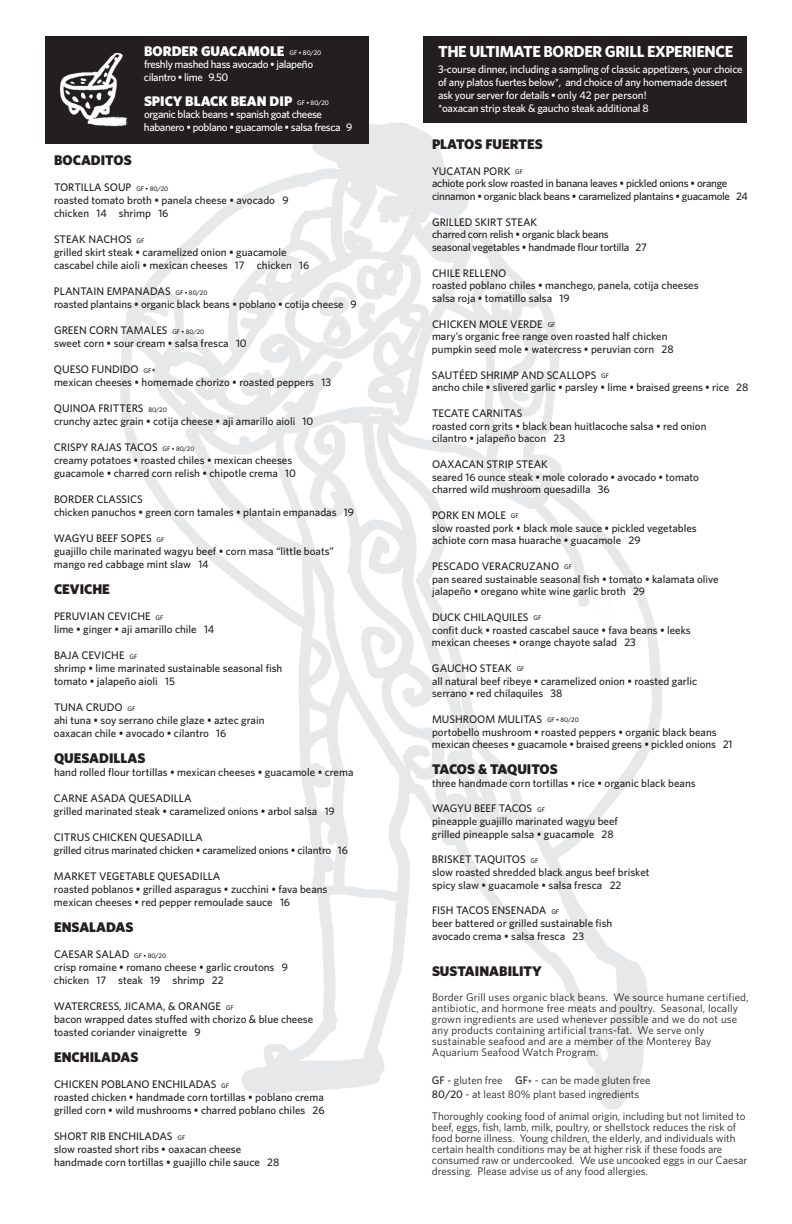
<style>
.page{position:relative;width:792px;height:1224px;background:#fff}
.page>*{position:absolute;margin:0;border:0;box-sizing:border-box;transform-origin:0 0}
.t1{font:700 16px "Whitney";letter-spacing:-.025em;color:#fff}
.t2{font:900 14px "Whitney";color:#231f20}
.t3{font:900 14px "Whitney";color:#fff}
.t4{font:900 14px "Whitney";letter-spacing:-.025em;color:#231f20}
.t5{font:500 11px/13px "Whitney";color:#231f20}
.t6{font:11px/11px "Whitney";color:#231f20}
.t7{font:500 11px/13.2px "Whitney";letter-spacing:-.025em;color:#fff}
.t8{font:500 11px/12.8px "Whitney";letter-spacing:-.025em;color:#231f20}
.t9{font:500 11px/12.7px "Whitney";letter-spacing:-.02em;color:#231f20}
.s1{font-weight:500;font-size:6.6px}
.s2{font-size:6.6px}
.s3{font-weight:500}
</style>
<div class="page">
<img style="left:108px;top:122px;width:555px;height:987px">
<div style="left:423px;top:36px;width:324px;height:87px;background:#231f20"></div>
<div style="left:45px;top:36px;width:324px;height:107px;background:#231f20"></div>
<img style="left:60px;top:52px;width:67px;height:75px">
<p class="t3" style="left:144px;top:46px;width:179px">BORDER GUACAMOLE <span class="s1">GF • 80/20</span></p>
<p class="t7" style="left:144px;top:59px;width:171px;line-height:12.5px">freshly mashed hass avocado • jalapeño cilantro • lime 9.50</p>
<p class="t3" style="left:144px;top:96px;width:187px">SPICY BLACK BEAN DIP <span class="s1">GF • 80/20</span></p>
<p class="t7" style="left:144px;top:109px;width:210px;line-height:12.5px">organic black beans • spanish goat cheese habanero • poblano • guacamole • salsa fresca 9</p>
<p class="t2" style="left:54px;top:156px;width:79px">BOCADITOS</p>
<p class="t5" style="left:54px;top:182px;width:236px">TORTILLA SOUP <span class="s2">GF • 80/20<br></span>roasted tomato broth • panela cheese • avocado 9 chicken 14 shrimp 16</p>
<p class="t5" style="left:54px;top:234px;width:257px">STEAK NACHOS <span class="s2">GF<br></span>grilled skirt steak • caramelized onion • guacamole cascabel chile aioli • mexican cheeses 17 chicken 16</p>
<p class="t5" style="left:54px;top:286px;width:304px">PLANTAIN EMPANADAS <span class="s2">GF • 80/20<br></span>roasted plantains • organic black beans • poblano • cotija cheese 9</p>
<p class="t5" style="left:54px;top:325px;width:194px">GREEN CORN TAMALES <span class="s2">GF • 80/20<br></span>sweet corn • sour cream • salsa fresca 10</p>
<p class="t5" style="left:54px;top:364px;width:279px">QUESO FUNDIDO <span class="s2">GF</span>*<br>mexican cheeses • homemade chorizo • roasted peppers 13</p>
<p class="t5" style="left:54px;top:403px;width:261px">QUINOA FRITTERS <span class="s2">80/20<br></span>crunchy aztec grain • cotija cheese • aji amarillo aioli 10</p>
<p class="t5" style="left:54px;top:442px;width:243px">CRISPY RAJAS TACOS <span class="s2">GF • 80/20<br></span>creamy potatoes • roasted chiles • mexican cheeses guacamole • charred corn relish • chipotle crema 10</p>
<p class="t5" style="left:54px;top:494px;width:302px">BORDER CLASSICS<br>chicken panuchos • green corn tamales • plantain empanadas 19</p>
<p class="t5" style="left:54px;top:533px;width:282px">WAGYU BEEF SOPES <span class="s2">GF<br></span>guajillo chile marinated wagyu beef • corn masa “little boats” mango red cabbage mint slaw 14</p>
<p class="t2" style="left:54px;top:585px;width:57px">CEVICHE</p>
<p class="t5" style="left:54px;top:611px;width:162px">PERUVIAN CEVICHE <span class="s2">GF<br></span>lime • ginger • aji amarillo chile 14</p>
<p class="t5" style="left:54px;top:650px;width:230px">BAJA CEVICHE <span class="s2">GF<br></span>shrimp • lime marinated sustainable seasonal fish tomato • jalapeño aioli 15</p>
<p class="t5" style="left:54px;top:702px;width:212px">TUNA CRUDO <span class="s2">GF<br></span>ahi tuna • soy serrano chile glaze • aztec grain oaxacan chile • avocado • cilantro 16</p>
<p class="t2" style="left:54px;top:754px;width:93px">QUESADILLAS</p>
<p class="t5" style="left:54px;top:767px;width:301px">hand rolled flour tortillas • mexican cheeses • guacamole • crema</p>
<p class="t5" style="left:54px;top:793px;width:282px">CARNE ASADA QUESADILLA<br>grilled marinated steak • caramelized onions • arbol salsa 19</p>
<p class="t5" style="left:54px;top:832px;width:295px">CITRUS CHICKEN QUESADILLA<br>grilled citrus marinated chicken • caramelized onions • cilantro 16</p>
<p class="t5" style="left:54px;top:871px;width:275px">MARKET VEGETABLE QUESADILLA<br>roasted poblanos • grilled asparagus • zucchini • fava beans mexican cheeses • red pepper remoulade sauce 16</p>
<p class="t2" style="left:54px;top:923px;width:81px">ENSALADAS</p>
<p class="t5" style="left:54px;top:949px;width:235px">CAESAR SALAD <span class="s2">GF • 80/20<br></span>crisp romaine • romano cheese • garlic croutons 9 chicken 17 steak 19 shrimp 22</p>
<p class="t5" style="left:54px;top:1001px;width:261px">WATERCRESS, JICAMA, &amp; ORANGE <span class="s2">GF<br></span>bacon wrapped dates stuffed with chorizo &amp; blue cheese toasted coriander vinaigrette 9</p>
<p class="t2" style="left:54px;top:1053px;width:86px">ENCHILADAS</p>
<p class="t5" style="left:54px;top:1079px;width:272px">CHICKEN POBLANO ENCHILADAS <span class="s2">GF<br></span>roasted chicken • handmade corn tortillas • poblano crema grilled corn • wild mushrooms • charred poblano chiles 26</p>
<p class="t5" style="left:54px;top:1131px;width:227px">SHORT RIB ENCHILADAS <span class="s2">GF<br></span>slow roasted short ribs • oaxacan cheese handmade corn tortillas • guajillo chile sauce 28</p>
<h1 class="t1" style="left:438px;top:46px;width:297px">THE ULTIMATE BORDER GRILL EXPERIENCE</h1>
<p class="t7" style="left:438px;top:63px;width:306px">3-course dinner, including a sampling of classic appetizers, your choice of any platos fuertes below*, and choice of any homemade dessert ask your server for details • only 42 per person!<br>*oaxacan strip steak &amp; gaucho steak additional 8</p>
<p class="t2" style="left:432px;top:140px;width:112px">PLATOS FUERTES</p>
<p class="t8" style="left:432px;top:166px;width:317px">YUCATAN PORK <span class="s2">GF<br></span>achiote pork slow roasted in banana leaves • pickled onions • orange cinnamon • organic black beans • caramelized plantains • guacamole 24</p>
<p class="t9" style="left:432px;top:217px;width:216px">GRILLED SKIRT STEAK<br>charred corn relish • organic black beans seasonal vegetables • handmade flour tortilla 27</p>
<p class="t5" style="left:432px;top:268px;width:268px;line-height:12.7px">CHILE RELLENO<br>roasted poblano chiles • manchego, panela, cotija cheeses salsa roja • tomatillo salsa 19</p>
<p class="t5" style="left:432px;top:319px;width:243px">CHICKEN MOLE VERDE <span class="s2">GF<br></span>mary’s organic free range oven roasted half chicken pumpkin seed mole • watercress • peruvian corn 28</p>
<p class="t5" style="left:432px;top:370px;width:318px">SAUTÉED SHRIMP AND SCALLOPS <span class="s2">GF<br></span>ancho chile • slivered garlic • parsley • lime • braised greens • rice 28</p>
<p class="t5" style="left:432px;top:408px;width:276px;line-height:12.7px">TECATE CARNITAS<br>roasted corn grits • black bean huitlacoche salsa • red onion cilantro • jalapeño bacon 23</p>
<p class="t5" style="left:432px;top:459px;width:269px;line-height:12.7px">OAXACAN STRIP STEAK<br>seared 16 ounce steak • mole colorado • avocado • tomato charred wild mushroom quesadilla 36</p>
<p class="t5" style="left:432px;top:510px;width:266px">PORK EN MOLE <span class="s2">GF<br></span>slow roasted pork • black mole sauce • pickled vegetables achiote corn masa huarache • guacamole 29</p>
<p class="t5" style="left:432px;top:561px;width:288px">PESCADO VERACRUZANO <span class="s2">GF<br></span>pan seared sustainable seasonal fish • tomato • kalamata olive jalapeño • oregano white wine garlic broth 29</p>
<p class="t5" style="left:432px;top:612px;width:260px">DUCK CHILAQUILES <span class="s2">GF<br></span>confit duck • roasted cascabel sauce • fava beans • leeks mexican cheeses • orange chayote salad 23</p>
<p class="t5" style="left:432px;top:663px;width:267px">GAUCHO STEAK <span class="s2">GF<br></span>all natural beef ribeye • caramelized onion • roasted garlic serrano • red chilaquiles 38</p>
<p class="t5" style="left:432px;top:714px;width:302px">MUSHROOM MULITAS <span class="s2">GF • 80/20<br></span>portobello mushroom • roasted peppers • organic black beans mexican cheeses • guacamole • braised greens • pickled onions 21</p>
<p class="t4" style="left:432px;top:764px;width:127px">TACOS &amp; TAQUITOS</p>
<p class="t5" style="left:432px;top:777px;width:265px">three handmade corn tortillas • rice • organic black beans</p>
<p class="t5" style="left:432px;top:803px;width:187px">WAGYU BEEF TACOS <span class="s2">GF<br></span>pineapple guajillo marinated wagyu beef grilled pineapple salsa • guacamole 28</p>
<p class="t5" style="left:432px;top:854px;width:219px">BRISKET TAQUITOS <span class="s2">GF<br></span>slow roasted shredded black angus beef brisket spicy slaw • guacamole • salsa fresca 22</p>
<p class="t5" style="left:432px;top:905px;width:182px">FISH TACOS ENSENADA <span class="s2">GF<br></span>beer battered or grilled sustainable fish avocado crema • salsa fresca 23</p>
<p class="t2" style="left:432px;top:966px;width:111px">SUSTAINABILITY</p>
<p class="t6" style="left:432px;top:992px;width:318px">Border Grill uses organic black beans. We source humane certified, antibiotic, and hormone free meats and poultry. Seasonal, locally grown ingredients are used whenever possible and we do not use any products containing artificial trans-fat. We serve only sustainable seafood and are a member of the Monterey Bay Aquarium Seafood Watch Program.</p>
<p class="t6" style="left:432px;top:1074px;width:220px;line-height:14px"><span class="s3">GF</span> - gluten free <span class="s3">GF*</span> - can be made gluten free<br><span class="s3">80/20</span> - at least 80% plant based ingredients</p>
<p class="t6" style="left:432px;top:1111px;width:317px">Thoroughly cooking food of animal origin, including but not limited to beef, eggs, fish, lamb, milk, poultry, or shellstock reduces the risk of food borne illness. Young children, the elderly, and individuals with certain health conditions may be at higher risk if these foods are consumed raw or undercooked. We use uncooked eggs in our Caesar dressing. Please advise us of any food allergies.</p>
</div>
